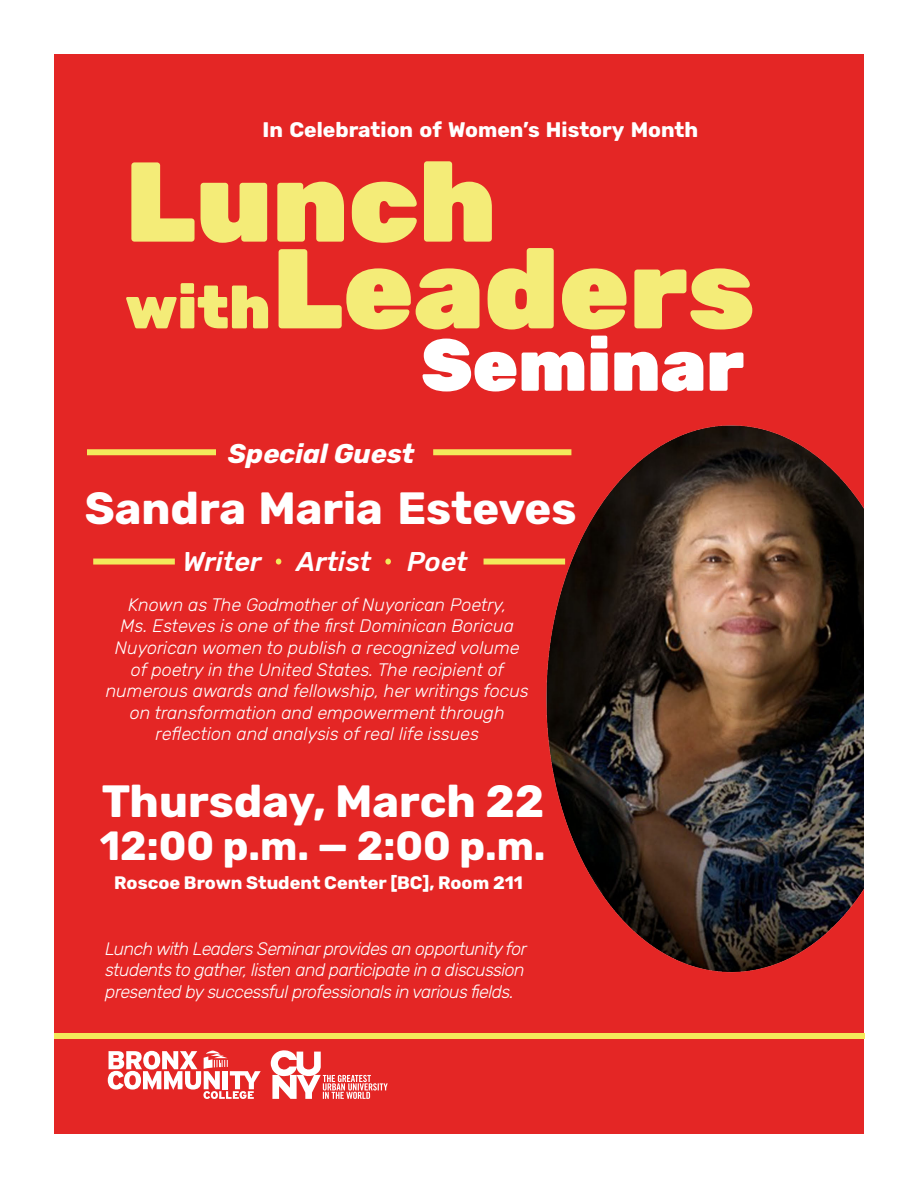
<style>
.page{position:relative;width:918px;height:1188px;background:#fff}
.page>*{position:absolute;margin:0;border:0;box-sizing:border-box;transform-origin:0 0}
.t1{font:900 113.1px/86.7px "Rubik";color:#f4ec78}
.t2{font:900 73.5px "Rubik";color:#fff}
.t3{font:700 45px "Rubik";color:#fff}
.t4{font:700 40.65px "Rubik";color:#fff}
.t5{font:italic 500 27px "Rubik";color:#fff}
.t6{font:italic 700 27px "Rubik";color:#fff}
.t7{font:700 21px "Rubik";color:#fff}
.t8{font:italic 300 18px/21.6px "Rubik";color:#fff;text-align:center}
.t9{font:italic 300 18px/21.6px "Rubik";letter-spacing:-.03em;color:#fff}
.t10{font:700 18px "Rubik";color:#fff}
.s1{font-size:60.3px}
</style>
<div class="page">
<div style="left:54px;top:54px;width:810px;height:1080px;background:#e42625"></div>
<div style="left:87px;top:449px;width:129px;height:6px;background:#f3e95b"></div>
<div style="left:433px;top:449px;width:138px;height:6px;background:#f3e95b"></div>
<div style="left:93px;top:559px;width:82px;height:6px;background:#f3e95b"></div>
<div style="left:484px;top:559px;width:81px;height:6px;background:#f3e95b"></div>
<svg style="left:276px;top:559px;width:5px;height:6px"></svg>
<svg style="left:385px;top:559px;width:6px;height:6px"></svg>
<div style="left:55px;top:1034px;width:810px;height:6px;background:#f3e95b"></div>
<svg style="left:108px;top:1051px;width:153px;height:48px"></svg>
<svg style="left:271px;top:1050px;width:117px;height:49px"></svg>
<img style="left:529px;top:425px;width:335px;height:548px">
<p class="t7" style="left:262px;top:117px;width:437px">In Celebration of Women’s History Month</p>
<p class="t1" style="left:125px;top:162px;width:631px">Lunch <span class="s1">with</span>Leaders</p>
<p class="t2" style="left:421px;top:321px;width:325px">Seminar</p>
<p class="t6" style="left:228px;top:438px;width:188px">Special Guest</p>
<p class="t3" style="left:85px;top:482px;width:493px">Sandra Maria Esteves</p>
<p class="t5" style="left:183px;top:546px;width:80px">Writer</p>
<p class="t5" style="left:297px;top:546px;width:76px">Artist</p>
<p class="t5" style="left:407px;top:546px;width:62px">Poet</p>
<p class="t8" style="left:106px;top:594px;width:425px">Known as The Godmother of Nuyorican Poetry,<br>Ms. Esteves is one of the first Dominican Boricua Nuyorican women to publish a recognized volume of poetry in the United States. The recipient of numerous awards and fellowship, her writings focus on transformation and empowerment through reflection and analysis of real life issues</p>
<p class="t3" style="left:102px;top:775px;width:444px">Thursday, March 22</p>
<p class="t4" style="left:100px;top:822px;width:447px">12:00 p.m. — 2:00 p.m.</p>
<p class="t10" style="left:114px;top:872px;width:410px">Roscoe Brown Student Center [BC], Room 211</p>
<p class="t9" style="left:105px;top:938px;width:423px">Lunch with Leaders Seminar provides an opportunity for students to gather, listen and participate in a discussion presented by successful professionals in various fields.</p>
</div>
